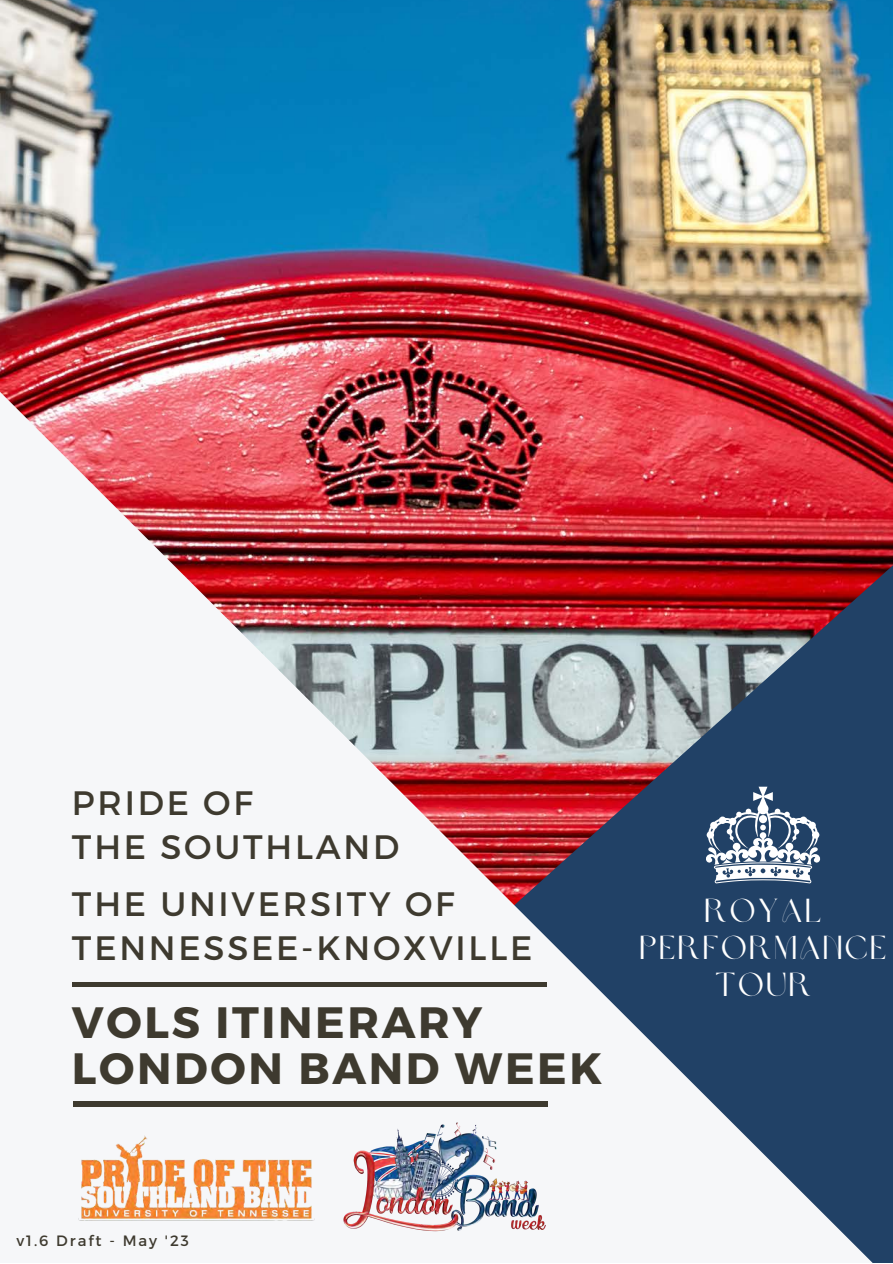
<style>
.page{position:relative;width:893px;height:1264px;background:#fff}
.page>*{position:absolute;margin:0;border:0;box-sizing:border-box;transform-origin:0 0}
.t1{font:700 43.8px "Montserrat";letter-spacing:.06em;color:#3e3a2f}
.t2{font:33.9px/44.4px "Montserrat";letter-spacing:.08em;color:#3e3a2f}
.t3{font:33px/37px "Brown Sugar";letter-spacing:.08em;color:#fff;text-align:center}
.t4{font:15px "Montserrat";letter-spacing:.13em;color:#3e3a2f}
</style>
<div class="page">
<img style="left:0;top:0;width:892px;height:377px">
<img style="left:0;top:377px;width:892px;height:885px">
<hr style="left:72px;top:982px;width:475px;height:4px;background:#3e3a2f">
<img style="left:292px;top:1073px;width:303px;height:189px">
<svg style="left:704px;top:786px;width:117px;height:97px"></svg>
<img style="left:79px;top:1133px;width:236px;height:87px">
<div style="left:73px;top:1101px;width:474px;height:5px;background:#3e3a2f"></div>
<p class="t2" style="left:72px;top:779px;width:182px">PRIDE OF</p>
<p class="t2" style="left:72px;top:823px;width:329px">THE SOUTHLAND</p>
<p class="t2" style="left:72px;top:880px;width:462px">THE UNIVERSITY OF<br>TENNESSEE-KNOXVILLE</p>
<p class="t1" style="left:72px;top:993px;width:412px">VOLS ITINERARY</p>
<p class="t1" style="left:72px;top:1039px;width:531px">LONDON BAND WEEK</p>
<p class="t3" style="left:639px;top:894px;width:248px">ROYAL<br>PERFORMANCE</p>
<p class="t3" style="left:715px;top:969px;width:98px">TOUR</p>
<p class="t4" style="left:16px;top:1230px;width:174px">v1.6 Draft - May '23</p>
</div>
